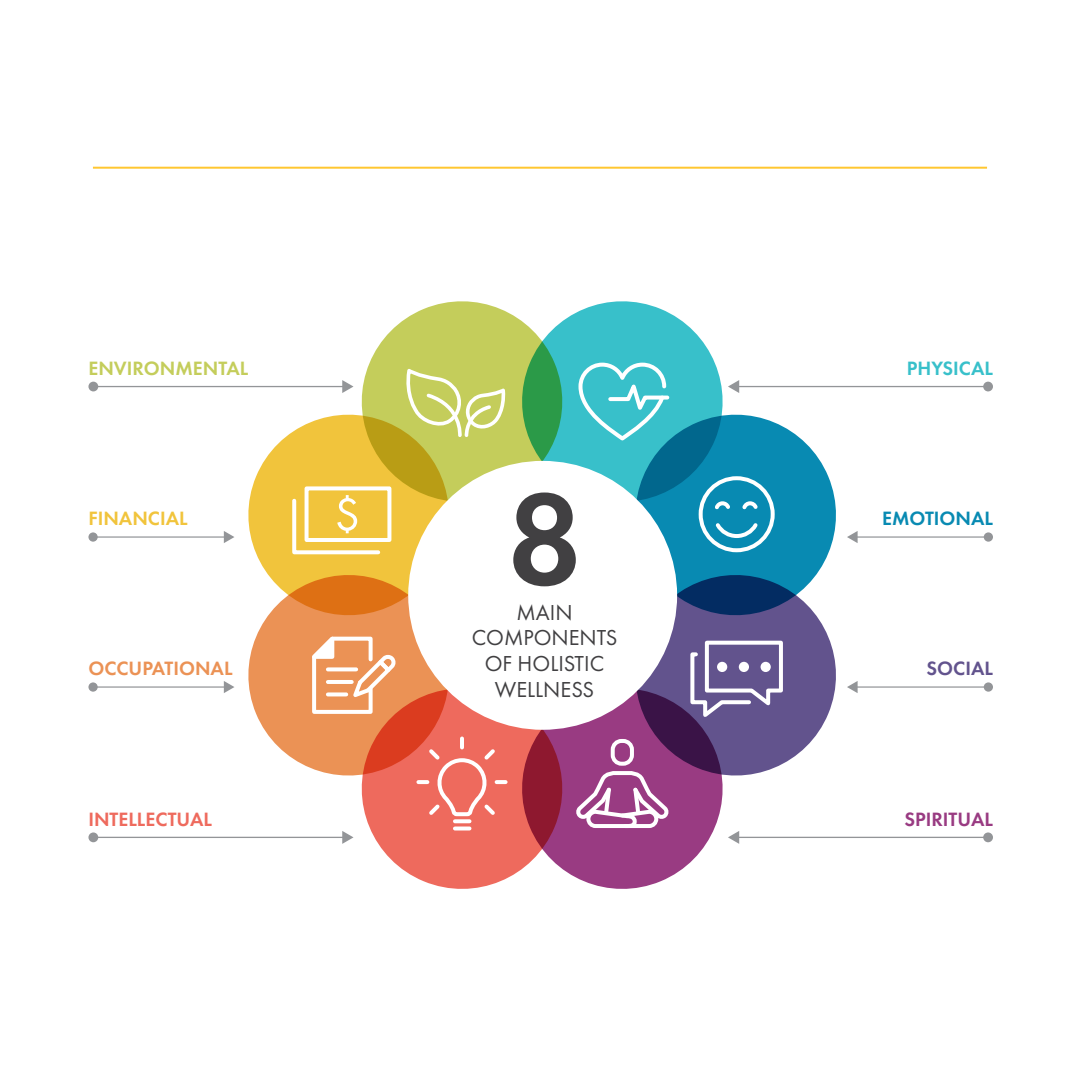
<style>
.page{position:relative;width:1080px;height:1080px;background:#fff}
.page>*{position:absolute;margin:0;border:0;box-sizing:border-box;transform-origin:0 0}
.t1{font:600 134.6px "Futura PT";color:#414042}
.t2{font:22.4px/25.6px "Futura PT";color:#414042;text-align:center}
.t3{font:600 20px "Futura PT";color:#c4cd5b}
.t4{font:600 20px "Futura PT";color:#eb9255}
.t5{font:600 20px "Futura PT";color:#ee6a5d}
.t6{font:600 20px "Futura PT";color:#f1c43c}
.t7{font:600 20px "Futura PT";color:#088ab2}
.t8{font:600 20px "Futura PT";color:#993b82}
.t9{font:600 20px "Futura PT";color:#38c0ca}
.t10{font:600 20px "Futura PT";color:#62538d}
</style>
<div class="page">
<hr style="left:93px;top:686px;width:133px;height:2px;background:#939598">
<svg style="left:224px;top:681px;width:10px;height:12px"></svg>
<svg style="left:88px;top:682px;width:10px;height:10px"></svg>
<hr style="left:93px;top:837px;width:251px;height:1px;background:#939598">
<div style="left:88px;top:832px;width:10px;height:10px;background:#939598;border-radius:50%"></div>
<hr style="left:93px;top:167px;width:894px;height:2px;background:#ffc731">
<hr style="left:93px;top:536px;width:133px;height:2px;background:#939598">
<svg style="left:224px;top:531px;width:10px;height:12px"></svg>
<svg style="left:88px;top:532px;width:10px;height:10px"></svg>
<hr style="left:93px;top:386px;width:251px;height:1px;background:#939598">
<div style="left:88px;top:382px;width:10px;height:9px;background:#939598;border-radius:50%"></div>
<hr style="left:737px;top:386px;width:251px;height:1px;background:#939598">
<div style="left:983px;top:382px;width:10px;height:9px;background:#939598;border-radius:50%"></div>
<hr style="left:737px;top:837px;width:251px;height:1px;background:#939598">
<svg style="left:248px;top:301px;width:588px;height:588px"></svg>
<div style="left:983px;top:832px;width:10px;height:10px;background:#939598;border-radius:50%"></div>
<hr style="left:856px;top:686px;width:133px;height:2px;background:#939598">
<svg style="left:847px;top:681px;width:11px;height:12px"></svg>
<div style="left:984px;top:682px;width:9px;height:10px;background:#939598;border-radius:50%"></div>
<hr style="left:856px;top:536px;width:133px;height:2px;background:#939598">
<svg style="left:847px;top:531px;width:11px;height:12px"></svg>
<div style="left:984px;top:532px;width:9px;height:10px;background:#939598;border-radius:50%"></div>
<p class="t3" style="left:88px;top:356px;width:161px">ENVIRONMENTAL</p>
<p class="t9" style="left:907px;top:356px;width:88px">PHYSICAL</p>
<p class="t6" style="left:88px;top:506px;width:101px">FINANCIAL</p>
<p class="t4" style="left:88px;top:656px;width:146px">OCCUPATIONAL</p>
<h1 class="t1" style="left:506px;top:455px;width:78px">8</h1>
<p class="t2" style="left:472px;top:599px;width:147px">MAIN<br>COMPONENTS<br>OF HOLISTIC<br>WELLNESS</p>
<p class="t7" style="left:882px;top:506px;width:112px">EMOTIONAL</p>
<p class="t10" style="left:927px;top:656px;width:68px">SOCIAL</p>
<p class="t5" style="left:88px;top:806px;width:125px">INTELLECTUAL</p>
<p class="t8" style="left:904px;top:806px;width:90px">SPIRITUAL</p>
</div>
